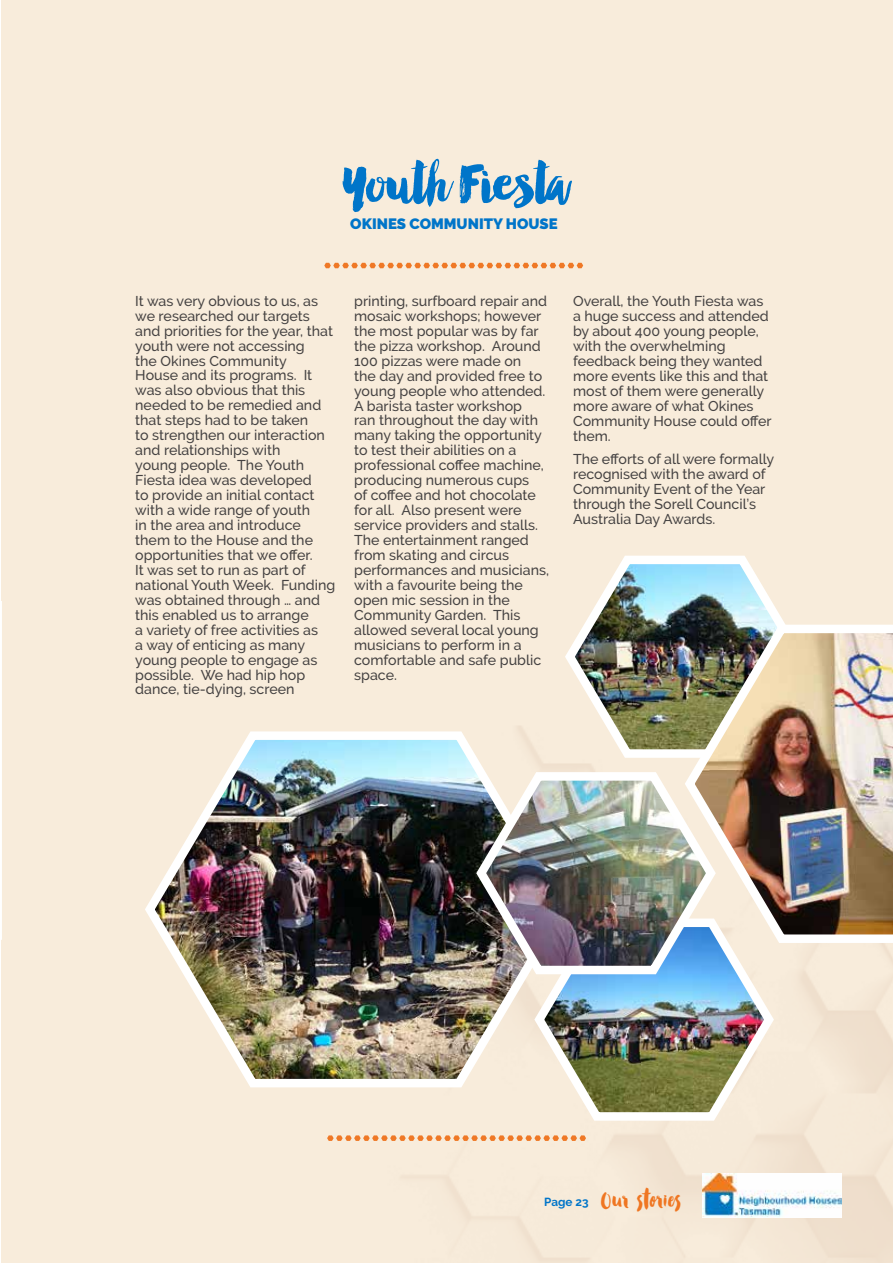
<style>
.page{position:relative;width:893px;height:1263px;background:#fff}
.page>*{position:absolute;margin:0;border:0;box-sizing:border-box;transform-origin:0 0}
.t1{font:65.7px "Manhattan Darling";letter-spacing:-.03em;color:#0075c9}
.t2{font:31.65px "Smitten";letter-spacing:.035em;color:#ef7622}
.t3{font:900 15px "Raleway";color:#0075c9}
.t4{font:500 14.25px/15px "Raleway";color:#454242}
.t5{font:700 11.7px "Raleway";color:#0075c9}
</style>
<div class="page">
<div style="left:2px;top:0;width:891px;height:1263px;background:#f8ecdb"></div>
<img style="left:442px;top:764px;width:451px;height:499px">
<img style="left:529px;top:947px;width:250px;height:178px">
<svg style="left:324px;top:263px;width:259px;height:5px"></svg>
<svg style="left:327px;top:1135px;width:259px;height:6px"></svg>
<img style="left:145px;top:726px;width:427px;height:366px">
<img style="left:560px;top:555px;width:221px;height:207px">
<img style="left:680px;top:617px;width:213px;height:330px">
<img style="left:471px;top:765px;width:250px;height:213px">
<img style="left:702px;top:1174px;width:139px;height:43px">
<h1 class="t1" style="left:342px;top:160px;width:226px">Youth Fiesta</h1>
<p class="t3" style="left:350px;top:215px;width:209px">OKINES COMMUNITY HOUSE</p>
<p class="t4" style="left:135px;top:293px;width:201px">It was very obvious to us, as we researched our targets and priorities for the year, that youth were not accessing<br>the Okines Community<br>House and its programs. It was also obvious that this needed to be remedied and that steps had to be taken<br>to strengthen our interaction and relationships with<br>young people. The Youth<br>Fiesta idea was developed<br>to provide an initial contact with a wide range of youth<br>in the area and introduce them to the House and the opportunities that we offer.<br>It was set to run as part of national Youth Week. Funding was obtained through … and this enabled us to arrange<br>a variety of free activities as<br>a way of enticing as many young people to engage as possible. We had hip hop dance, tie-dying, screen</p>
<p class="t4" style="left:354px;top:293px;width:196px">printing, surfboard repair and mosaic workshops; however the most popular was by far the pizza workshop. Around<br>100 pizzas were made on<br>the day and provided free to young people who attended.<br>A barista taster workshop<br>ran throughout the day with many taking the opportunity to test their abilities on a professional coffee machine, producing numerous cups<br>of coffee and hot chocolate for all. Also present were service providers and stalls.<br>The entertainment ranged from skating and circus performances and musicians, with a favourite being the open mic session in the<br>Community Garden. This allowed several local young musicians to perform in a comfortable and safe public space.</p>
<p class="t4" style="left:573px;top:293px;width:200px">Overall, the Youth Fiesta was a huge success and attended by about 400 young people, with the overwhelming feedback being they wanted more events like this and that most of them were generally more aware of what Okines<br>Community House could offer them.</p>
<p class="t4" style="left:573px;top:451px;width:203px">The efforts of all were formally recognised with the award of<br>Community Event of the Year through the Sorell Council’s<br>Australia Day Awards.</p>
<p class="t5" style="left:544px;top:1195px;width:46px">Page 23</p>
<h2 class="t2" style="left:601px;top:1187px;width:81px">Our stories</h2>
</div>
